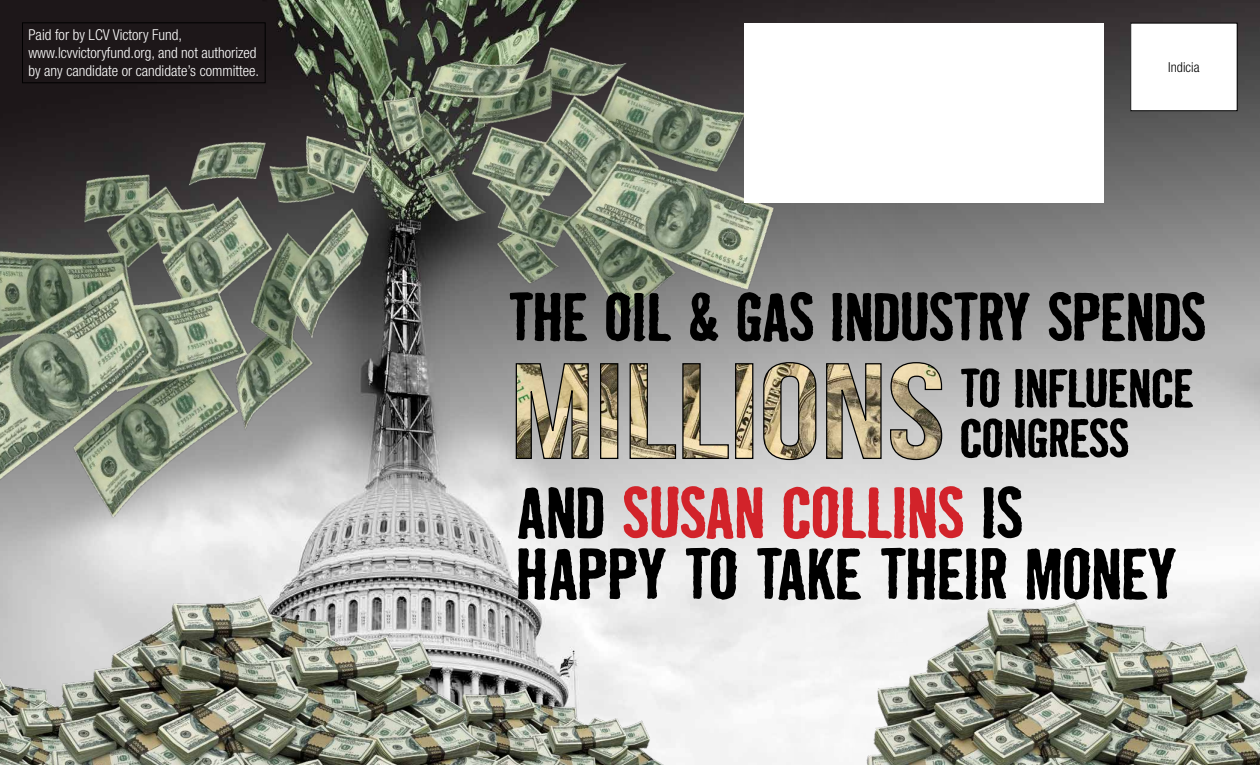
<style>
.page{position:relative;width:1260px;height:765px;background:#fff}
.page>*{position:absolute;margin:0;border:0;box-sizing:border-box;transform-origin:0 0}
.t1{font:700 66.25px/61.2px "Badhouse";letter-spacing:-.03em;color:#000}
.t2{font:700 62.5px "Badhouse";letter-spacing:-.03em;color:#000}
.t3{font:700 50px/50px "Badhouse";letter-spacing:-.02em;color:#000}
.t4{font:300 condensed 15px/18px "Helvetica Neue LT Std";color:#fff}
.t5{font:300 condensed 13.75px "Helvetica Neue LT Std";color:#000}
.s1{color:#d2232a}
</style>
<div class="page">
<img style="left:0;top:0;width:795px;height:765px">
<img style="left:795px;top:0;width:465px;height:764px">
<img style="left:373px;top:0;width:531px;height:403px">
<div style="left:22px;top:22px;width:243px;height:61px;border:1px solid #000"></div>
<div style="left:1131px;top:23px;width:106px;height:88px;background:#fff"></div>
<div style="left:1130px;top:23px;width:108px;height:88px;border:1px solid #000"></div>
<div style="left:744px;top:23px;width:360px;height:180px;background:#fff"></div>
<img style="left:516px;top:645px;width:194px;height:120px">
<img style="left:0;top:536px;width:516px;height:229px">
<svg style="left:515px;top:361px;width:428px;height:100px;background:#a49d8b"></svg>
<img style="left:802px;top:541px;width:458px;height:224px">
<img style="left:0;top:42px;width:392px;height:644px">
<p class="t4" style="left:28px;top:26px;width:232px">Paid for by LCV Victory Fund, www.lcvvictoryfund.org, and not authorized by any candidate or candidate’s committee.</p>
<p class="t5" style="left:1168px;top:59px;width:33px">Indicia</p>
<h2 class="t2" style="left:508px;top:273px;width:701px">THE OIL &amp; GAS INDUSTRY SPENDS</h2>
<h3 class="t3" style="left:959px;top:361px;width:237px">TO INFLUENCE<br>CONGRESS</h3>
<h1 class="t1" style="left:516px;top:478px;width:664px">AND <span class="s1">SUSAN COLLINS</span> IS<br>HAPPY TO TAKE THEIR MONEY</h1>
</div>
